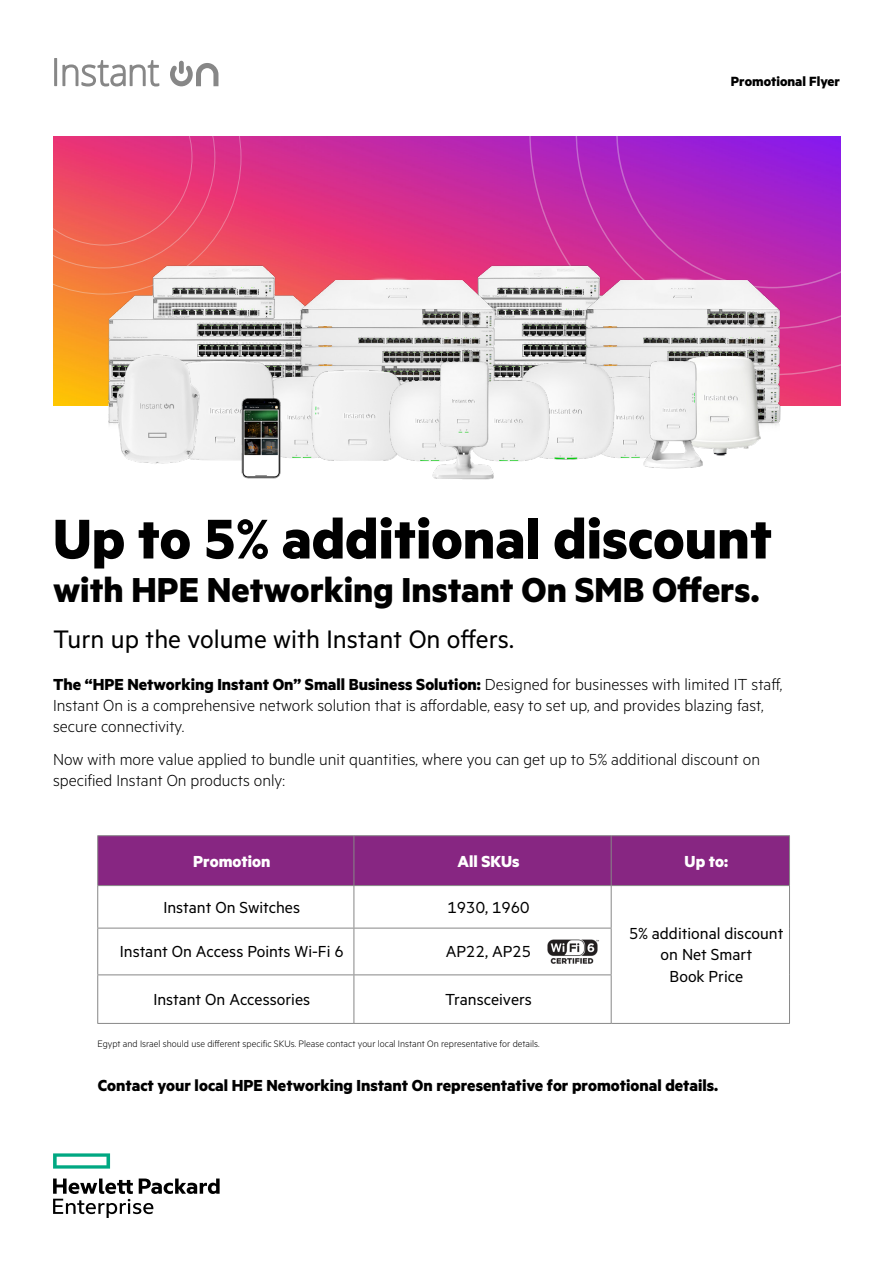
<style>
.page{position:relative;width:893px;height:1263px;background:#fff}
.page>*{position:absolute;margin:0;border:0;box-sizing:border-box;transform-origin:0 0}
.t1{font:700 63px "Metric HPE";color:#000}
.t2{font:700 39px "Metric HPE";color:#000}
.t3{font:28.5px "Metric HPE";color:#000}
.t4{font:300 18px/21px "Metric HPE";color:#000}
.t5{font:18px/21.6px "Metric HPE";color:#000;text-align:center}
.t6{font:700 18px "Metric HPE";color:#000}
.t7{font:700 18px "Metric HPE";color:#fff}
.t8{font:700 15px "Metric HPE";color:#000}
.t9{font:300 10.5px "Metric HPE";color:#000}
.s1{font-weight:700}
</style>
<div class="page">
<img style="left:53px;top:136px;width:787px;height:270px">
<svg style="left:529px;top:136px;width:311px;height:239px;background:#b426b7"></svg>
<img style="left:100px;top:262px;width:229px;height:144px">
<img style="left:425px;top:262px;width:229px;height:93px">
<img style="left:289px;top:273px;width:219px;height:100px">
<img style="left:574px;top:273px;width:219px;height:153px">
<svg style="left:53px;top:136px;width:188px;height:158px;background:#ea586d"></svg>
<img style="left:632px;top:370px;width:8px;height:88px">
<img style="left:278px;top:370px;width:33px;height:88px">
<div style="left:179px;top:61px;width:5px;height:13px;background:#878787;border-radius:2px"></div>
<svg style="left:170px;top:63px;width:48px;height:23px"></svg>
<hr style="left:54px;top:58px;width:3px;height:28px;background:#878787">
<svg style="left:62px;top:60px;width:97px;height:27px"></svg>
<svg style="left:53px;top:1153px;width:57px;height:15px"></svg>
<svg style="left:53px;top:1178px;width:167px;height:40px"></svg>
<div style="left:98px;top:836px;width:691px;height:49px;background:#872682"></div>
<hr style="left:97px;top:836px;width:1px;height:49px;background:#878787">
<hr style="left:97px;top:886px;width:1px;height:42px;background:#878787">
<hr style="left:97px;top:928px;width:1px;height:46px;background:#878787">
<hr style="left:97px;top:975px;width:1px;height:48px;background:#878787">
<hr style="left:97px;top:835px;width:257px;height:1px;background:#878787">
<hr style="left:354px;top:835px;width:257px;height:1px;background:#878787">
<hr style="left:354px;top:836px;width:1px;height:49px;background:#878787">
<hr style="left:611px;top:835px;width:179px;height:1px;background:#878787">
<hr style="left:611px;top:836px;width:1px;height:49px;background:#878787">
<hr style="left:789px;top:836px;width:1px;height:49px;background:#878787">
<hr style="left:97px;top:885px;width:257px;height:1px;background:#878787">
<hr style="left:354px;top:885px;width:257px;height:1px;background:#878787">
<hr style="left:354px;top:886px;width:1px;height:42px;background:#878787">
<hr style="left:611px;top:885px;width:179px;height:1px;background:#878787">
<hr style="left:611px;top:886px;width:1px;height:42px;background:#878787">
<hr style="left:789px;top:886px;width:1px;height:42px;background:#878787">
<hr style="left:97px;top:928px;width:257px;height:1px;background:#878787">
<hr style="left:354px;top:928px;width:258px;height:1px;background:#878787">
<hr style="left:354px;top:928px;width:1px;height:46px;background:#878787">
<hr style="left:611px;top:928px;width:1px;height:46px;background:#878787">
<hr style="left:789px;top:928px;width:1px;height:47px;background:#878787">
<hr style="left:97px;top:974px;width:257px;height:1px;background:#878787">
<hr style="left:354px;top:974px;width:258px;height:1px;background:#878787">
<hr style="left:354px;top:975px;width:1px;height:48px;background:#878787">
<hr style="left:611px;top:975px;width:1px;height:48px;background:#878787">
<hr style="left:789px;top:975px;width:1px;height:48px;background:#878787">
<hr style="left:97px;top:1023px;width:257px;height:1px;background:#878787">
<hr style="left:354px;top:1023px;width:257px;height:1px;background:#878787">
<hr style="left:611px;top:1023px;width:179px;height:1px;background:#878787">
<img style="left:509px;top:355px;width:123px;height:105px">
<img style="left:509px;top:373px;width:57px;height:89px">
<img style="left:311px;top:365px;width:95px;height:96px">
<img style="left:675px;top:344px;width:91px;height:112px">
<img style="left:640px;top:355px;width:69px;height:114px">
<img style="left:373px;top:373px;width:53px;height:89px">
<img style="left:426px;top:354px;width:83px;height:126px">
<img style="left:208px;top:355px;width:70px;height:105px">
<img style="left:104px;top:344px;width:104px;height:120px">
<img style="left:233px;top:395px;width:52px;height:84px">
<img style="left:547px;top:939px;width:52px;height:25px">
<p class="t8" style="left:731px;top:72px;width:111px">Promotional Flyer</p>
<h1 class="t1" style="left:53px;top:500px;width:721px">Up to 5% additional discount</h1>
<h2 class="t2" style="left:53px;top:566px;width:708px">with HPE Networking Instant On SMB Offers.</h2>
<h3 class="t3" style="left:53px;top:623px;width:462px">Turn up the volume with Instant On offers.</h3>
<p class="t4" style="left:53px;top:673px;width:731px"><span class="s1">The “HPE Networking Instant On” Small Business Solution:</span> Designed for businesses with limited IT staff,<br>Instant On is a comprehensive network solution that is affordable, easy to set up, and provides blazing fast, secure connectivity.</p>
<p class="t4" style="left:53px;top:748px;width:708px">Now with more value applied to bundle unit quantities, where you can get up to 5% additional discount on specified Instant On products only:</p>
<p class="t7" style="left:193px;top:850px;width:79px">Promotion</p>
<p class="t7" style="left:457px;top:850px;width:64px">All SKUs</p>
<p class="t7" style="left:685px;top:850px;width:45px">Up to:</p>
<p class="t5" style="left:163px;top:896px;width:138px">Instant On Switches</p>
<p class="t5" style="left:448px;top:896px;width:83px">1930, 1960</p>
<p class="t5" style="left:629px;top:922px;width:156px">5% additional discount on Net Smart<br>Book Price</p>
<p class="t5" style="left:120px;top:940px;width:225px">Instant On Access Points Wi-Fi 6</p>
<p class="t5" style="left:446px;top:940px;width:87px">AP22, AP25</p>
<p class="t5" style="left:153px;top:988px;width:158px">Instant On Accessories</p>
<p class="t5" style="left:445px;top:988px;width:88px">Transceivers</p>
<p class="t9" style="left:97px;top:1038px;width:444px">Egypt and Israel should use different specific SKUs. Please contact your local Instant On representative for details.</p>
<p class="t6" style="left:98px;top:1074px;width:622px">Contact your local HPE Networking Instant On representative for promotional details.</p>
</div>
